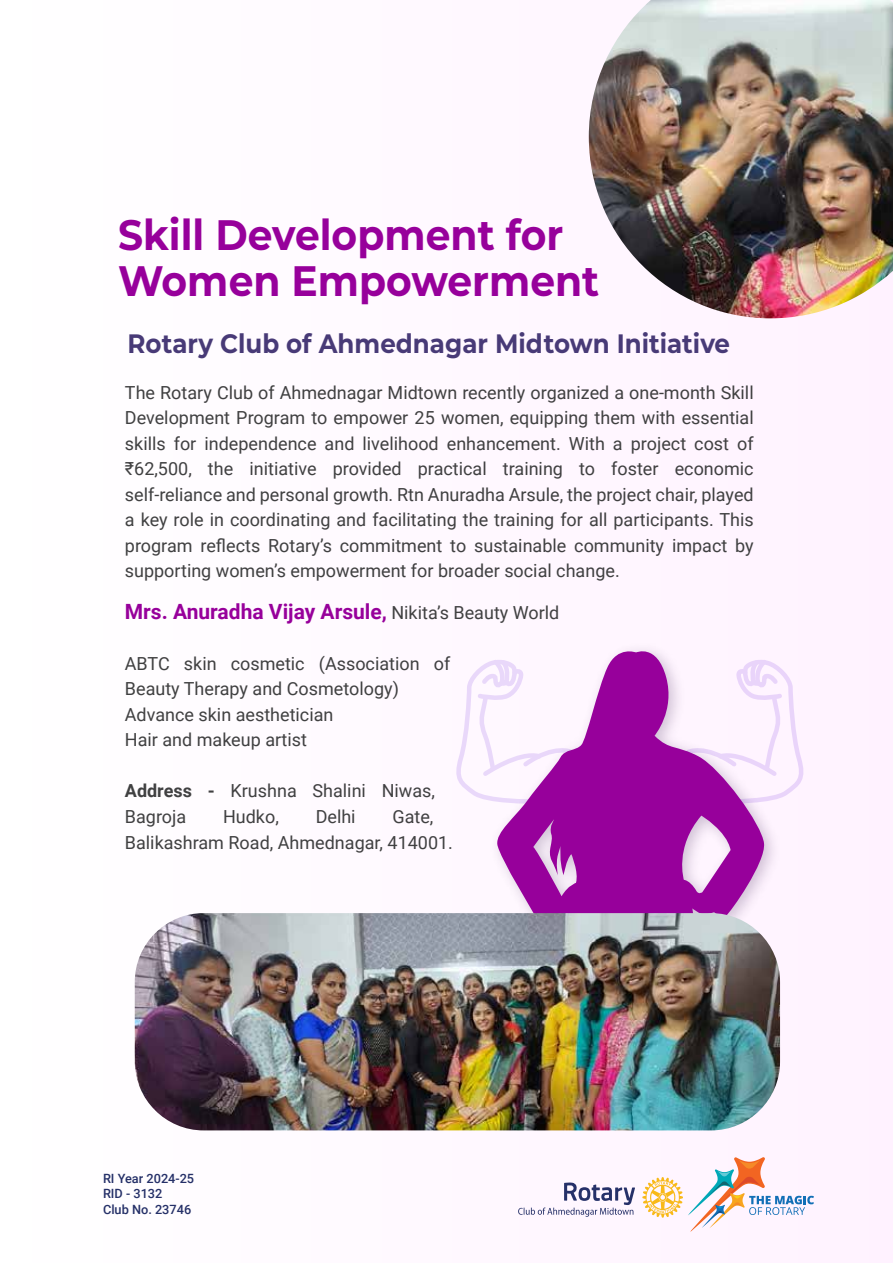
<style>
.page{position:relative;width:893px;height:1263px;background:#fffaff}
.page>*{position:absolute;margin:0;border:0;box-sizing:border-box;transform-origin:0 0}
.t1{font:700 42.6px/46px "Montserrat";color:#97009b;scale:.92 1}
.t2{font:700 26.55px "Montserrat";color:#483a77;scale:.92 1}
.t3{font:700 21px "Roboto";color:#97009b}
.t4{font:18px/25.5px "Roboto";color:#404041}
.t5{font:500 12.75px/15.3px "Roboto";color:#253068}
.s1{font-weight:400;font-size:18px;color:#404041}
.s2{font-weight:700}
</style>
<div class="page">
<svg style="left:456px;top:665px;width:27px;height:134px"></svg>
<svg style="left:787px;top:675px;width:16px;height:120px"></svg>
<img style="left:483px;top:660px;width:304px;height:222px">
<svg style="left:496px;top:648px;width:270px;height:265px;fill:#97009b"></svg>
<img style="left:135px;top:913px;width:645px;height:217px">
<img style="left:589px;top:0;width:304px;height:318px">
<svg style="left:518px;top:1182px;width:117px;height:35px"></svg>
<svg style="left:642px;top:1157px;width:172px;height:75px"></svg>
<h1 class="t1" style="left:118px;top:210px;width:525px">Skill Development for<br>Women Empowerment</h1>
<h2 class="t2" style="left:128px;top:324px;width:656px">Rotary Club of Ahmednagar Midtown Initiative</h2>
<p class="t4" style="left:125px;top:379px;width:630px;text-align:justify">The Rotary Club of Ahmednagar Midtown recently organized a one-month Skill Development Program to empower 25 women, equipping them with essential skills for independence and livelihood enhancement. With a project cost of ₹62,500, the initiative provided practical training to foster economic self-reliance and personal growth. Rtn Anuradha Arsule, the project chair, played a key role in coordinating and facilitating the training for all participants. This program reflects Rotary’s commitment to sustainable community impact by supporting women’s empowerment for broader social change.</p>
<p class="t3" style="left:125px;top:597px;width:436px">Mrs. Anuradha Vijay Arsule, <span class="s1">Nikita’s Beauty World</span></p>
<p class="t4" style="left:125px;top:650px;width:327px">ABTC skin cosmetic (Association of<br>Beauty Therapy and Cosmetology)<br>Advance skin aesthetician<br>Hair and makeup artist</p>
<p class="t4" style="left:125px;top:778px;width:312px"><span class="s2">Address -</span> Krushna Shalini Niwas,<br>Bagroja</p>
<p class="t4" style="left:223px;top:803px;width:57px">Hudko,</p>
<p class="t4" style="left:316px;top:803px;width:42px">Delhi</p>
<p class="t4" style="left:125px;top:803px;width:330px;text-indent:267px">Gate,<br>Balikashram Road, Ahmednagar, 414001.</p>
<p class="t5" style="left:103px;top:1170px;width:93px">RI Year 2024-25<br>RID - 3132<br>Club No. 23746</p>
</div>
